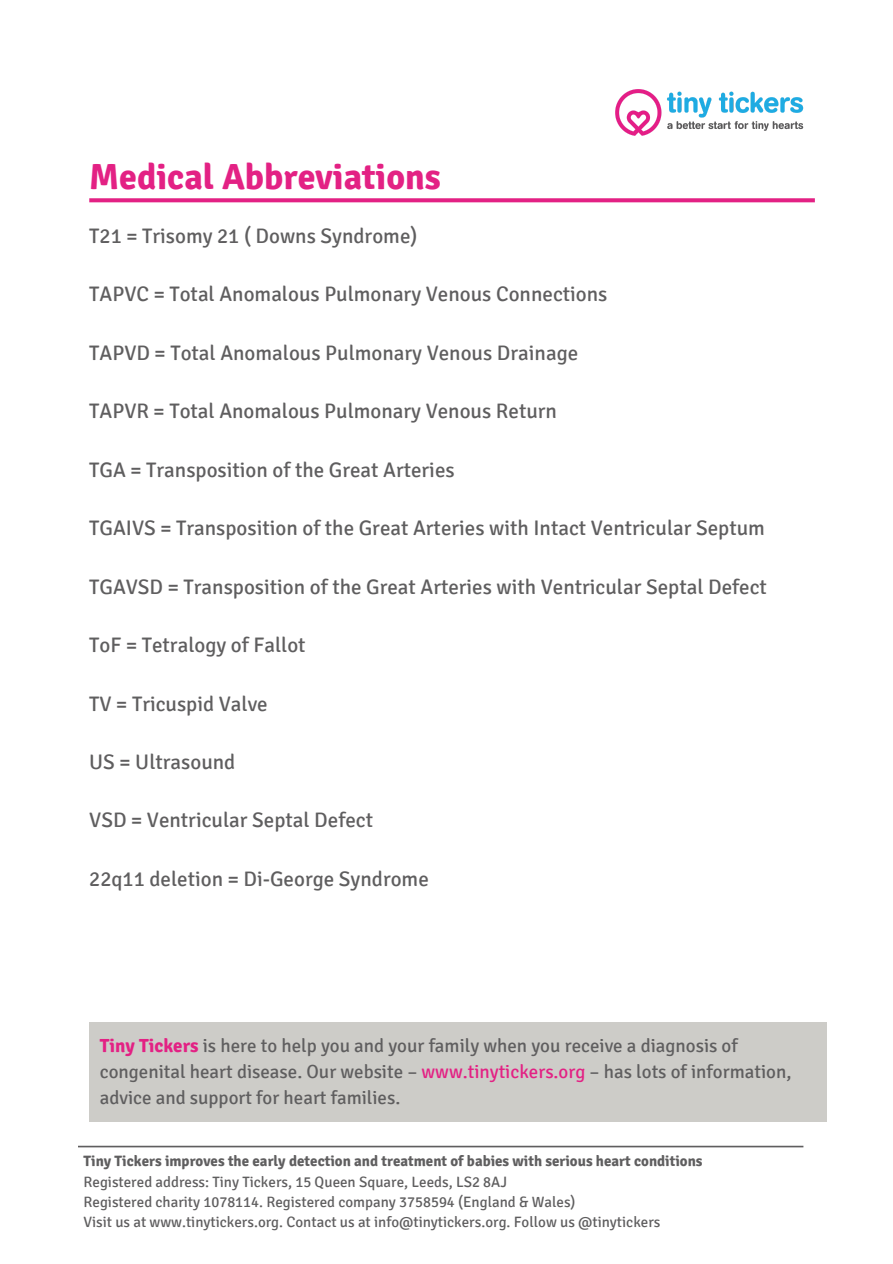
<style>
.page{position:relative;width:893px;height:1264px;background:#fff}
.page>*{position:absolute;margin:0;border:0;box-sizing:border-box;transform-origin:0 0}
.t1{font:700 36px "Signika";color:#e32184}
.t2{font:21px "Signika";color:#5f5e5f}
.t3{font:18.9px/26.1px "Signika";color:#5f5e5f}
.t4{font:15px "Signika";color:#5f5e5f}
.t5{font:700 15px "Signika";color:#5f5e5f}
.s1{font-weight:700;color:#e32184}
.s2{color:#e32184}
</style>
<div class="page">
<img style="left:615px;top:89px;width:188px;height:46px">
<svg style="left:78px;top:1145px;width:725px;height:2px"></svg>
<div style="left:89px;top:1022px;width:737px;height:99px;background:#cdccc8"></div>
<svg style="left:89px;top:198px;width:725px;height:4px;background:#e42f8c"></svg>
<p class="t1" style="left:89px;top:155px;width:353px">Medical Abbreviations</p>
<p class="t2" style="left:89px;top:223px;width:329px">T21 = Trisomy 21 ( Downs Syndrome)</p>
<p class="t2" style="left:89px;top:281px;width:519px">TAPVC = Total Anomalous Pulmonary Venous Connections</p>
<p class="t2" style="left:89px;top:340px;width:490px">TAPVD = Total Anomalous Pulmonary Venous Drainage</p>
<p class="t2" style="left:89px;top:398px;width:469px">TAPVR = Total Anomalous Pulmonary Venous Return</p>
<p class="t2" style="left:89px;top:457px;width:367px">TGA = Transposition of the Great Arteries</p>
<p class="t2" style="left:89px;top:515px;width:677px">TGAIVS = Transposition of the Great Arteries with Intact Ventricular Septum</p>
<p class="t2" style="left:89px;top:574px;width:679px">TGAVSD = Transposition of the Great Arteries with Ventricular Septal Defect</p>
<p class="t2" style="left:89px;top:632px;width:218px">ToF = Tetralogy of Fallot</p>
<p class="t2" style="left:89px;top:690px;width:180px">TV = Tricuspid Valve</p>
<p class="t2" style="left:89px;top:749px;width:148px">US = Ultrasound</p>
<p class="t2" style="left:89px;top:807px;width:285px">VSD = Ventricular Septal Defect</p>
<p class="t2" style="left:89px;top:866px;width:341px">22q11 deletion = Di-George Syndrome</p>
<p class="t3" style="left:100px;top:1032px;width:639px"><span class="s1">Tiny Tickers</span> is here to help you and your family when you receive a diagnosis of</p>
<p class="t3" style="left:100px;top:1058px;width:693px">congenital heart disease. Our website – <span class="s2">www.tinytickers.org</span> – has lots of information, advice and support for heart families.</p>
<p class="t5" style="left:84px;top:1152px;width:620px">Tiny Tickers improves the early detection and treatment of babies with serious heart conditions</p>
<p class="t4" style="left:84px;top:1172px;width:425px">Registered address: Tiny Tickers, 15 Queen Square, Leeds, LS2 8AJ</p>
<p class="t4" style="left:84px;top:1192px;width:493px">Registered charity 1078114. Registered company 3758594 (England &amp; Wales)</p>
<p class="t4" style="left:84px;top:1212px;width:578px">Visit us at www.tinytickers.org. Contact us at info@tinytickers.org. Follow us @tinytickers</p>
</div>
